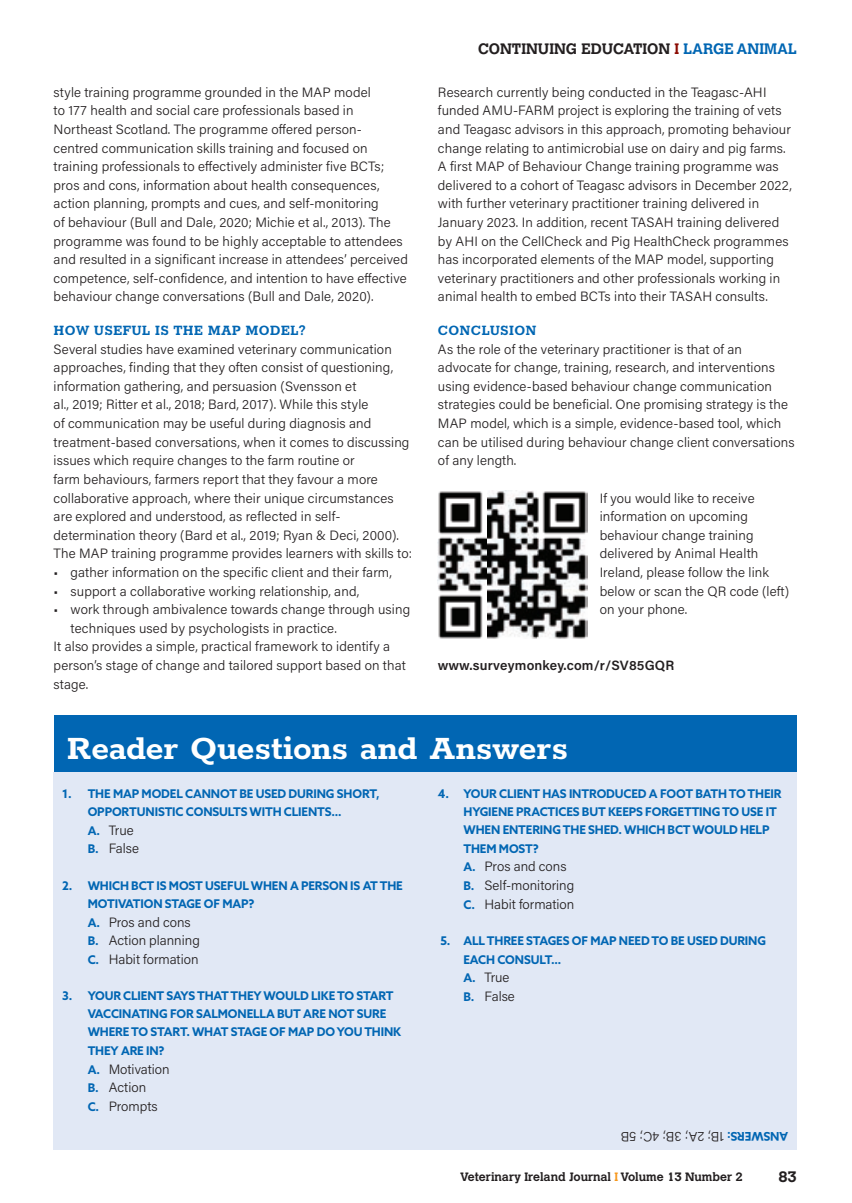
<style>
.page{position:relative;width:852px;height:1203px;background:#fff}
.page>*{position:absolute;margin:0;border:0;box-sizing:border-box;transform-origin:0 0}
.t1{font:700 37.5px "Rokkitt";color:#fff}
.t2{font:700 16.5px "Rokkitt";letter-spacing:.01em;color:#0166b3;scale:.91 1}
.t3{font:700 15px "Calvert";color:#231f20}
.t4{font:300 13.5px/18.6px "Acumin Pro";letter-spacing:.01em;color:#231f20}
.t5{font:600 13.5px "Acumin Pro";letter-spacing:.01em;color:#231f20}
.t6{font:700 12px/18.1px "Azo Sans";letter-spacing:-.01em;color:#0166b3}
.t7{font:700 12px "Calvert";color:#231f20}
.s1{color:#8b0a02}
.s2{color:#0166b3}
.s3{font-family:"Azo Sans";font-weight:700;font-size:12px;color:#0166b3}
.s4{color:#f7981d}
</style>
<div class="page">
<div style="left:54px;top:771px;width:742px;height:378px;background:#e1e8f5"></div>
<div style="left:54px;top:715px;width:742px;height:56px;background:#0166b3"></div>
<img style="left:438px;top:490px;width:148px;height:149px">
<p class="t4" style="left:54px;top:82px;width:355px">style training programme grounded in the MAP model<br>to 177 health and social care professionals based in Northeast Scotland. The programme o ered person&shy;centred communication skills training and focused on training professionals to e ectively administer five BCTs; pros and cons, information about health consequences, action planning, prompts and cues, and self-monitoring<br>of behaviour (Bull and Dale, 2020; Michie et al., 2013). The programme was found to be highly acceptable to attendees and resulted in a significant increase in attendees’ perceived competence, self-confidence, and intention to have e ective behaviour change conversations (Bull and Dale, 2020).</p>
<p class="t2" style="left:54px;top:318px;width:278px">HOW USEFUL IS THE MAP MODEL?</p>
<p class="t4" style="left:54px;top:339px;width:360px">Several studies have examined veterinary communication approaches, finding that they often consist of questioning, information gathering, and persuasion (Svensson et<br>al., 2019; Ritter et al., 2018; Bard, 2017). While this style<br>of communication may be useful during diagnosis and treatment-based conversations, when it comes to discussing issues which require changes to the farm routine or<br>farm behaviours, farmers report that they favour a more collaborative approach, where their unique circumstances are explored and understood, as reflected in self&shy;determination theory (Bard et al., 2019; Ryan &amp; Deci, 2000).<br>The MAP training programme provides learners with skills to:</p>
<p class="t4" style="left:54px;top:562px;width:339px">• gather information on the specific client and their farm,</p>
<p class="t4" style="left:54px;top:581px;width:307px">• support a collaborative working relationship, and,</p>
<p class="t4" style="left:54px;top:599px;width:358px">• work through ambivalence towards change through using</p>
<p class="t4" style="left:71px;top:618px;width:267px">techniques used by psychologists in practice.</p>
<p class="t4" style="left:54px;top:637px;width:338px">It also provides a simple, practical framework to identify a</p>
<p class="t4" style="left:54px;top:655px;width:353px">person’s stage of change and tailored support based on that</p>
<p class="t4" style="left:54px;top:674px;width:36px">stage.</p>
<p class="t3" style="left:478px;top:39px;width:320px">CONTINUING EDUCATION <span class="s1">I</span> <span class="s2">LARGE ANIMAL</span></p>
<p class="t4" style="left:438px;top:82px;width:355px">Research currently being conducted in the Teagasc-AHI funded AMU-FARM project is exploring the training of vets and Teagasc advisors in this approach, promoting behaviour change relating to antimicrobial use on dairy and pig farms.<br>A first MAP of Behaviour Change training programme was delivered to a cohort of Teagasc advisors in December 2022, with further veterinary practitioner training delivered in January 2023. In addition, recent TASAH training delivered by AHI on the CellCheck and Pig HealthCheck programmes has incorporated elements of the MAP model, supporting veterinary practitioners and other professionals working in animal health to embed BCTs into their TASAH consults.</p>
<p class="t2" style="left:438px;top:318px;width:110px">CONCLUSION</p>
<p class="t4" style="left:438px;top:339px;width:358px">As the role of the veterinary practitioner is that of an advocate for change, training, research, and interventions using evidence-based behaviour change communication strategies could be beneficial. One promising strategy is the MAP model, which is a simple, evidence-based tool, which can be utilised during behaviour change client conversations of any length.</p>
<p class="t4" style="left:599px;top:488px;width:191px">If you would like to receive information on upcoming behaviour change training delivered by Animal Health<br>Ireland, please follow the link below or scan the QR code (left) on your phone.</p>
<p class="t5" style="left:438px;top:656px;width:238px">www.surveymonkey.com/r/SV85GQR</p>
<h1 class="t1" style="left:66px;top:720px;width:503px">Reader Questions and Answers</h1>
<p class="t6" style="left:88px;top:784px;width:293px;text-indent:-26px">1. THE MAP MODEL CANNOT BE USED DURING SHORT,<br>OPPORTUNISTIC CONSULTS WITH CLIENTS…</p>
<p class="t4" style="left:88px;top:820px;width:53px"><span class="s3">A.</span> True<br><span class="s3">B.</span> False</p>
<p class="t6" style="left:88px;top:876px;width:316px;text-indent:-26px">2. WHICH BCT IS MOST USEFUL WHEN A PERSON IS AT THE<br>MOTIVATION STAGE OF MAP?</p>
<p class="t4" style="left:88px;top:912px;width:114px"><span class="s3">A.</span> Pros and cons<br><span class="s3">B.</span> Action planning<br><span class="s3">C.</span> Habit formation</p>
<p class="t6" style="left:88px;top:986px;width:315px;text-indent:-26px">3. YOUR CLIENT SAYS THAT THEY WOULD LIKE TO START VACCINATING FOR SALMONELLA BUT ARE NOT SURE WHERE TO START. WHAT STAGE OF MAP DO YOU THINK THEY ARE IN?</p>
<p class="t4" style="left:88px;top:1059px;width:83px"><span class="s3">A.</span> Motivation<br><span class="s3">B.</span> Action<br><span class="s3">C.</span> Prompts</p>
<p class="t6" style="left:463px;top:784px;width:319px;text-indent:-26px">4. YOUR CLIENT HAS INTRODUCED A FOOT BATH TO THEIR HYGIENE PRACTICES BUT KEEPS FORGETTING TO USE IT WHEN ENTERING THE SHED. WHICH BCT WOULD HELP THEM MOST?</p>
<p class="t4" style="left:463px;top:856px;width:112px"><span class="s3">A.</span> Pros and cons<br><span class="s3">B.</span> Self-monitoring<br><span class="s3">C.</span> Habit formation</p>
<p class="t6" style="left:463px;top:931px;width:304px;line-height:18.6px;text-indent:-23px">5. ALL THREE STAGES OF MAP NEED TO BE USED DURING<br>EACH CONSULT…</p>
<p class="t4" style="left:463px;top:967px;width:53px"><span class="s3">A.</span> True<br><span class="s3">B.</span> False</p>
<p class="t4" style="left:723px;top:1146px;width:105px;rotate:-180deg">1B; 2A; 3B; 4C; 5B</p>
<p class="t6" style="left:787px;top:1145px;width:63px;rotate:-180deg">ANSWERS:</p>
<p class="t7" style="left:460px;top:1169px;width:284px">Veterinary Ireland Journal <span class="s4">I</span> Volume 13 Number 2</p>
<p class="t3" style="left:778px;top:1167px;width:20px">83</p>
</div>
